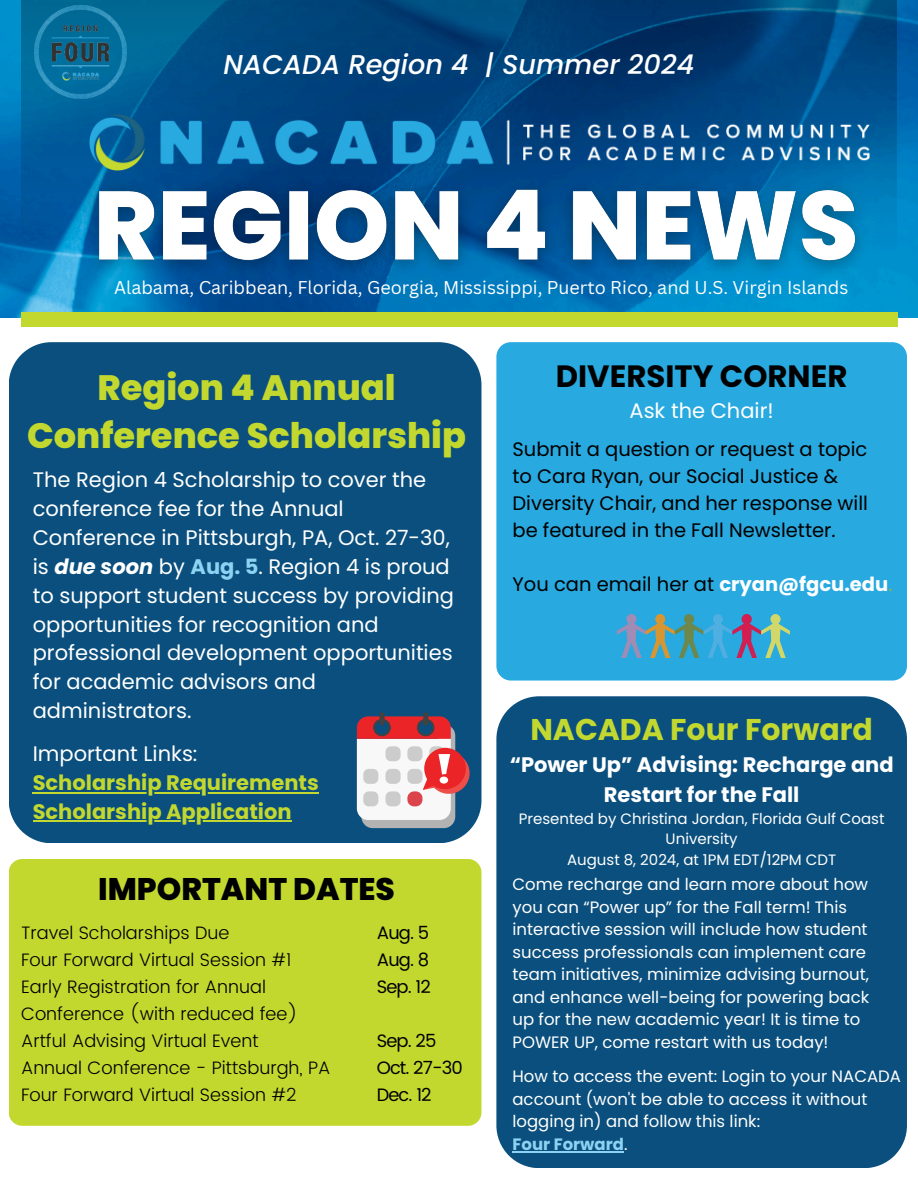
<style>
.page{position:relative;width:918px;height:1188px;background:#fff}
.page>*{position:absolute;margin:0;border:0;box-sizing:border-box;transform-origin:0 0}
.t1{font:800 35.25px/48.3px "Poppins";color:#c3d82f;text-align:center}
.t2{font:800 31.2px "Poppins";color:#000}
.t3{font:700 30.75px "Poppins";color:#000}
.t4{font:700 30px "Poppins";color:#c3d82f}
.t5{font:italic 500 27.15px "Poppins";color:#fff}
.t6{font:21px/28.8px "Poppins";color:#fff}
.t7{font:700 21px/29.2px "Poppins";color:#fff;text-align:center}
.t8{font:700 21px "Poppins";color:#c3d82f}
.t9{font:19.5px/27px "Poppins";color:#000}
.t10{font:300 18px/27px "Poppins";color:#000}
.t11{font:18px "Canva Sans";color:#fff}
.t12{font:18px/27px "Poppins";letter-spacing:-.045em;color:#000;text-align:justify}
.t13{font:16.5px/22.5px "Poppins";color:#fff}
.t14{font:15px/20.2px "Poppins";color:#fff;text-align:center}
.s1{font-weight:700;font-style:italic}
.s2{font-weight:700;color:#8cd3f3}
.s3{font-weight:700;color:#fff}
.s4{color:#94b143}
</style>
<div class="page">
<div style="left:496px;top:342px;width:411px;height:339px;background:#28a9e0;border-radius:15px"></div>
<div style="left:9px;top:859px;width:472px;height:267px;background:#c3d82f;border-radius:13px"></div>
<img style="left:0;top:0;width:918px;height:318px">
<svg style="left:21px;top:0;width:876px;height:250px;background:#004881"></svg>
<div style="left:21px;top:312px;width:876px;height:14px;background:#c3d82f"></div>
<img style="left:88px;top:112px;width:783px;height:47px">
<img style="left:34px;top:6px;width:92px;height:92px">
<img style="left:617px;top:615px;width:172px;height:42px">
<div style="left:9px;top:342px;width:472px;height:501px;background:#0a4f7d"></div>
<div style="left:380px;top:712px;width:5px;height:13px;background:#424242;border-radius:2px"></div>
<div style="left:423px;top:712px;width:5px;height:13px;background:#424242;border-radius:2px"></div>
<svg style="left:357px;top:716px;width:114px;height:112px"></svg>
<img style="left:74px;top:159px;width:807px;height:135px">
<hr style="left:33px;top:792px;width:286px;height:1px;background:#c3d82f">
<hr style="left:33px;top:821px;width:259px;height:1px;background:#c3d82f">
<div style="left:496px;top:696px;width:411px;height:472px;background:#0a4f7d"></div>
<hr style="left:513px;top:1151px;width:111px;height:2px;background:#8cd3f3">
<h6 class="t5" style="left:224px;top:45px;width:472px">NACADA Region 4 | Summer 2024</h6>
<p class="t11" style="left:114px;top:275px;width:736px">Alabama, Caribbean, Florida, Georgia, Mississippi, Puerto Rico, and U.S. Virgin Islands</p>
<h6 class="t1" style="left:27px;top:363px;width:441px">Region 4 Annual<br>Conference Scholarship</h6>
<h6 class="t6" style="left:33px;top:465px;width:423px">The Region 4 Scholarship to cover the conference fee for the Annual Conference in Pittsburgh, PA, Oct. 27-30, is <span class="s1">due soon</span> by <span class="s2">Aug. 5</span>. Region 4 is proud to support student success by providing opportunities for recognition and professional development opportunities for academic advisors and administrators.</h6>
<h6 class="t6" style="left:33px;top:739px;width:166px">Important Links:</h6>
<h3 class="t8" style="left:33px;top:768px;width:288px">Scholarship Requirements</h3>
<h5 class="t8" style="left:33px;top:797px;width:260px">Scholarship Application</h5>
<h5 class="t2" style="left:98px;top:867px;width:298px">IMPORTANT DATES</h5>
<p class="t12" style="left:377px;top:919px;width:56px">Aug. 5<br>Aug. 8<br>Sep. 12</p>
<h3 class="t12" style="left:377px;top:1027px;width:88px;text-align:left">Sep. 25<br>Oct. 27-30<br>Dec. 12</h3>
<h5 class="t10" style="left:21px;top:919px;width:311px">Travel Scholarships Due<br>Four Forward Virtual Session #1<br>Early Registration for Annual<br>Conference (with reduced fee)<br>Artful Advising Virtual Event<br>Annual Conference - Pittsburgh, PA<br>Four Forward Virtual Session #2</h5>
<h2 class="t3" style="left:556px;top:355px;width:293px">DIVERSITY CORNER</h2>
<h5 class="t6" style="left:630px;top:396px;width:146px">Ask the Chair!</h5>
<h5 class="t9" style="left:513px;top:436px;width:357px">Submit a question or request a topic to Cara Ryan, our Social Justice &amp; Diversity Chair, and her response will be featured in the Fall Newsletter.</h5>
<p class="t9" style="left:513px;top:571px;width:381px">You can email her at <span class="s3">cryan@fgcu.edu</span><span class="s4">.</span></p>
<p class="t4" style="left:530px;top:708px;width:344px">NACADA Four Forward</p>
<p class="t7" style="left:510px;top:750px;width:385px">“Power Up” Advising: Recharge and<br>Restart for the Fall</p>
<p class="t14" style="left:519px;top:809px;width:367px">Presented by Christina Jordan, Florida Gulf Coast<br>University</p>
<p class="t14" style="left:567px;top:849px;width:271px">August 8, 2024, at 1PM EDT/12PM CDT</p>
<p class="t13" style="left:513px;top:873px;width:358px">Come recharge and learn more about how you can “Power up” for the Fall term! This interactive session will include how student success professionals can implement care team initiatives, minimize advising burnout, and enhance well-being for powering back up for the new academic year! It is time to POWER UP, come restart with us today!</p>
<h6 class="t13" style="left:513px;top:1065px;width:390px">How to access the event: Login to your NACADA account (won't be able to access it without logging in) and follow this link:<br><span class="s2">Four Forward</span>.</h6>
</div>
